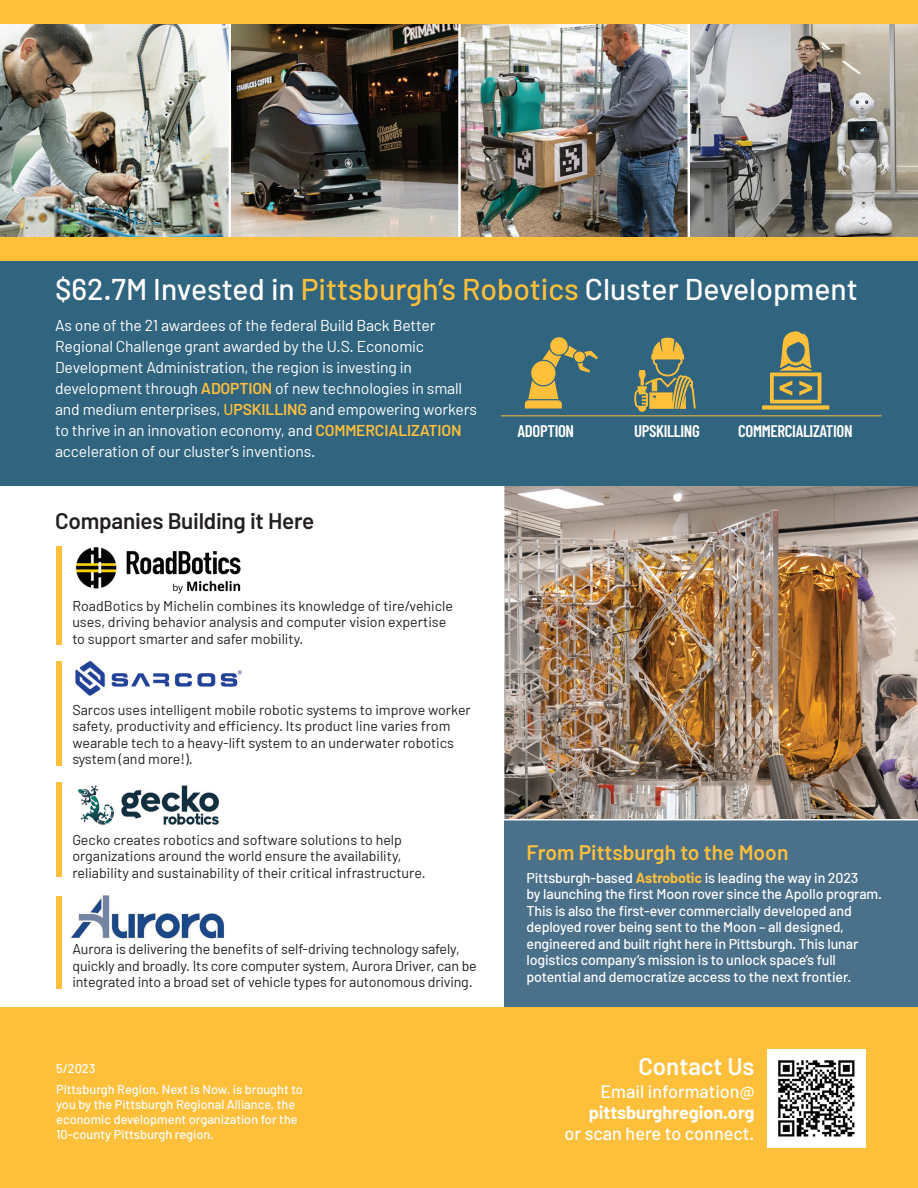
<style>
.page{position:relative;width:918px;height:1188px;background:#fff}
.page>*{position:absolute;margin:0;border:0;box-sizing:border-box;transform-origin:0 0}
.t1{font:500 30px "Barlow";color:#fff}
.t2{font:600 24px "Barlow";color:#fff}
.t3{font:600 22.5px "Barlow";letter-spacing:-.01em;color:#231f20}
.t4{font:600 21px "Barlow";color:#febf3b}
.t5{font:500 18px "Barlow";color:#fff}
.t6{font:700 18px "Barlow";color:#fff}
.t7{font:600 16.8px "Barlow Condensed";letter-spacing:-.02em;color:#fff}
.t8{font:15.75px/21px "Barlow";letter-spacing:-.01em;color:#fff}
.t9{font:14.25px/16.5px "Barlow";color:#231f20}
.t10{font:500 14.25px/16.5px "Barlow";letter-spacing:-.01em;color:#fff}
.t11{font:500 12.75px/15px "Barlow";color:#fff}
.s1{color:#febf3b}
.s2{font-weight:600;color:#febf3b}
.s3{font-weight:500;color:#febf3b}
.s4{font-weight:700;color:#febf3b}
</style>
<div class="page">
<img style="left:504px;top:486px;width:414px;height:335px">
<div style="left:0;top:257px;width:918px;height:229px;background:#30647f"></div>
<img style="left:0;top:24px;width:229px;height:213px">
<img style="left:460px;top:24px;width:228px;height:213px">
<img style="left:231px;top:24px;width:228px;height:213px">
<img style="left:690px;top:24px;width:228px;height:213px">
<div style="left:0;top:0;width:918px;height:24px;background:#febf3b"></div>
<div style="left:0;top:237px;width:918px;height:24px;background:#febf3b"></div>
<div style="left:56px;top:547px;width:6px;height:98px;background:#febf3b"></div>
<div style="left:56px;top:661px;width:6px;height:105px;background:#febf3b"></div>
<div style="left:56px;top:783px;width:6px;height:94px;background:#febf3b"></div>
<div style="left:56px;top:896px;width:6px;height:92px;background:#febf3b"></div>
<img style="left:75px;top:547px;width:166px;height:47px">
<img style="left:75px;top:661px;width:167px;height:35px">
<img style="left:77px;top:785px;width:142px;height:40px">
<div style="left:504px;top:821px;width:414px;height:187px;background:#4b708a"></div>
<hr style="left:502px;top:819px;width:416px;height:1px;background:#fff">
<hr style="left:501px;top:415px;width:381px;height:1px;background:#febf3b">
<hr style="left:501px;top:449px;width:381px;height:1px;background:#febf3b">
<svg style="left:525px;top:337px;width:73px;height:72px"></svg>
<svg style="left:634px;top:337px;width:62px;height:75px"></svg>
<div style="left:762px;top:405px;width:67px;height:5px;background:#febf3b"></div>
<svg style="left:770px;top:331px;width:51px;height:73px"></svg>
<img style="left:71px;top:895px;width:154px;height:44px">
<div style="left:0;top:1008px;width:918px;height:180px;background:#febf3b"></div>
<img style="left:768px;top:1050px;width:97px;height:97px">
<h1 class="t1" style="left:55px;top:270px;width:804px">$62.7M Invested in <span class="s1">Pittsburgh’s Robotics</span> Cluster Development</h1>
<p class="t8" style="left:55px;top:315px;width:423px">As one of the 21 awardees of the federal Build Back Better Regional Challenge grant awarded by the U.S. Economic Development Administration, the region is investing in development through <span class="s2">ADOPTION</span> of new technologies in small and medium enterprises, <span class="s3">U</span><span class="s2">PSKILLING</span> and empowering workers to thrive in an innovation economy, and <span class="s2">COMMERCIALIZATION </span>acceleration of our cluster’s inventions.</p>
<p class="t7" style="left:518px;top:419px;width:58px">ADOPTION</p>
<p class="t7" style="left:634px;top:419px;width:67px">UPSKILLING</p>
<p class="t7" style="left:738px;top:419px;width:116px">COMMERCIALIZATION</p>
<h3 class="t3" style="left:55px;top:507px;width:261px">Companies Building it Here</h3>
<p class="t9" style="left:72px;top:597px;width:382px">RoadBotics by Michelin combines its knowledge of tire/vehicle uses, driving behavior analysis and computer vision expertise to support smarter and safer mobility.</p>
<p class="t9" style="left:72px;top:701px;width:400px">Sarcos uses intelligent mobile robotic systems to improve worker safety, productivity and efficiency. Its product line varies from wearable tech to a heavy-lift system to an underwater robotics system (and more!).</p>
<p class="t9" style="left:72px;top:831px;width:355px">Gecko creates robotics and software solutions to help organizations around the world ensure the availability, reliability and sustainability of their critical infrastructure.</p>
<p class="t9" style="left:72px;top:940px;width:406px">Aurora is delivering the benefits of self-driving technology safely, quickly and broadly. Its core computer system, Aurora Driver, can be integrated into a broad set of vehicle types for autonomous driving.</p>
<p class="t11" style="left:56px;top:1057px;width:248px;line-height:21px">5/2023<br>Pittsburgh Region. Next is Now. is brought to</p>
<p class="t11" style="left:56px;top:1096px;width:243px">you by the Pittsburgh Regional Alliance, the economic development organization for the<br>10-county Pittsburgh region.</p>
<h3 class="t4" style="left:526px;top:840px;width:263px">From Pittsburgh to the Moon</h3>
<p class="t10" style="left:526px;top:869px;width:357px">Pittsburgh-based <span class="s4">Astrobotic</span> is leading the way in 2023<br>by launching the first Moon rover since the Apollo program.<br>This is also the first-ever commercially developed and deployed rover being sent to the Moon – all designed, engineered and built right here in Pittsburgh. This lunar logistics company’s mission is to unlock space’s full potential and democratize access to the next frontier.</p>
<h2 class="t2" style="left:638px;top:1052px;width:118px">Contact Us</h2>
<p class="t5" style="left:601px;top:1080px;width:155px">Email information@</p>
<p class="t6" style="left:589px;top:1101px;width:167px">pittsburghregion.org</p>
<p class="t5" style="left:564px;top:1122px;width:192px">or scan here to connect.</p>
</div>
